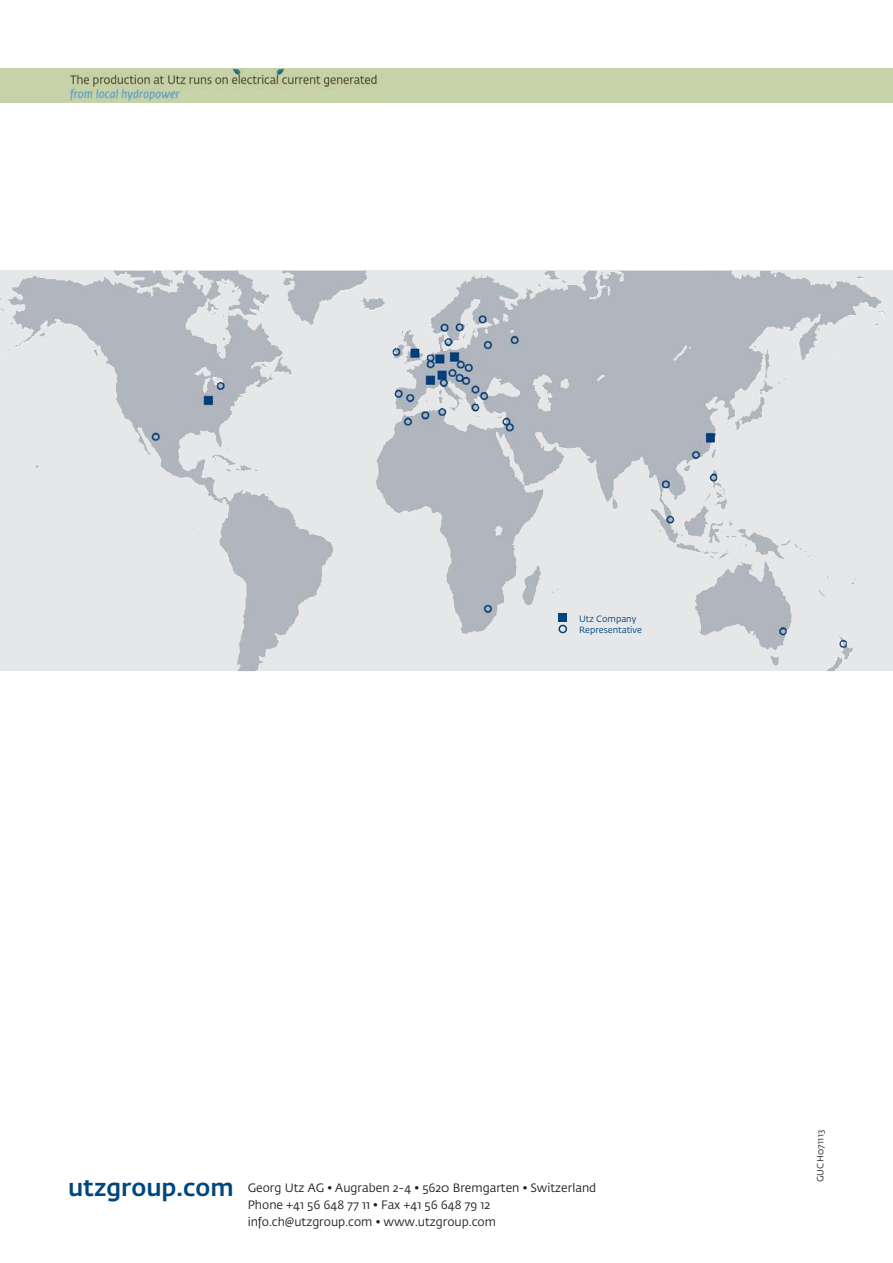
<style>
.page{position:relative;width:893px;height:1263px;background:#fff}
.page>*{position:absolute;margin:0;border:0;box-sizing:border-box;transform-origin:0 0}
.t1{font:500 24px "Fedra Sans Pro";color:#00467e}
.t2{font:12px/17.1px "Fedra Sans Pro";color:#231f20}
.t3{font:9px/10.8px "Fedra Sans Pro";color:#00467e}
.t4{font:9px "Fedra Sans Pro";letter-spacing:.025em;color:#231f20}
</style>
<div class="page">
<svg style="left:0;top:271px;width:893px;height:400px;fill:#e6e7e9"></svg>
<img style="left:409px;top:271px;width:353px;height:89px">
<div style="left:558px;top:613px;width:9px;height:9px;background:#00467e"></div>
<div style="left:558px;top:625px;width:9px;height:8px;border:2px solid #00467e;border-radius:50%"></div>
<img style="left:0;top:68px;width:380px;height:34px">
<p class="t3" style="left:579px;top:613px;width:65px">Utz Company<br>Representative</p>
<h1 class="t1" style="left:68px;top:1169px;width:167px">utzgroup.com</h1>
<p class="t2" style="left:248px;top:1178px;width:350px">Georg Utz AG • Augraben 2-4 • 5620 Bremgarten • Switzerland<br>Phone +41 56 648 77 11 • Fax +41 56 648 79 12 info.ch@utzgroup.com • www.utzgroup.com</p>
<p class="t4" style="left:814px;top:1182px;width:54px;rotate:-90deg">GUCH071113</p>
</div>
